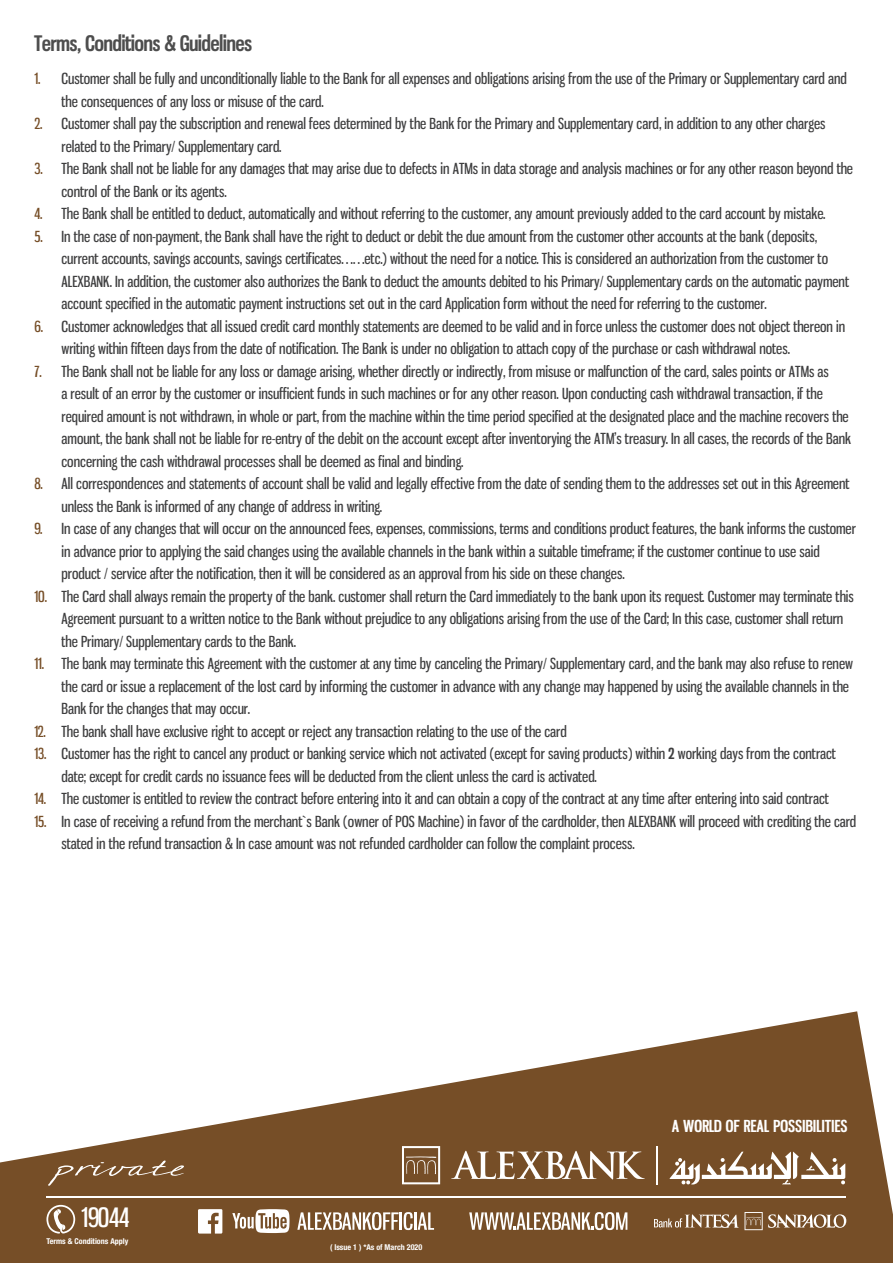
<style>
.page{position:relative;width:893px;height:1263px;background:#fff}
.page>*{position:absolute;margin:0;border:0;box-sizing:border-box;transform-origin:0 0}
.t1{font:26.25px "Gnuolane";color:#fff}
.t2{font:700 21px "Gnuolane";color:#4d4d4d}
.t3{font:700 16.2px "Gnuolane";letter-spacing:.025em;color:#fff}
.t4{font:15px/22.5px "Gnuolane";color:#3e3e3f}
.t5{font:700 condensed 8.1px "Helvetica Neue LT Pro";color:#fff}
.s1{color:#764e27}
.s2{font-weight:700}
</style>
<div class="page">
<svg style="left:0;top:1011px;width:893px;height:252px;fill:#764e27"></svg>
<svg style="left:402px;top:1146px;width:38px;height:38px"></svg>
<hr style="left:656px;top:1146px;width:2px;height:38px;background:#fff">
<svg style="left:670px;top:1152px;width:175px;height:32px"></svg>
<svg style="left:451px;top:1151px;width:194px;height:28px"></svg>
<hr style="left:46px;top:1196px;width:800px;height:2px;background:#fff">
<svg style="left:654px;top:1212px;width:192px;height:18px;background:#97795c"></svg>
<svg style="left:198px;top:1209px;width:24px;height:24px"></svg>
<svg style="left:232px;top:1209px;width:57px;height:24px"></svg>
<svg style="left:297px;top:1212px;width:137px;height:18px"></svg>
<svg style="left:469px;top:1212px;width:158px;height:18px"></svg>
<svg style="left:46px;top:1205px;width:29px;height:28px"></svg>
<svg style="left:48px;top:1159px;width:137px;height:27px;background:#84613e"></svg>
<p class="t2" style="left:34px;top:29px;width:219px">Terms, Conditions &amp; Guidelines</p>
<p class="t4" style="left:62px;top:66px;width:787px;text-indent:-27px"><span class="s1">1.</span> Customer shall be fully and unconditionally liable to the Bank for all expenses and obligations arising from the use of the Primary or Supplementary card and the consequences of any loss or misuse of the card.</p>
<p class="t4" style="left:62px;top:111px;width:766px;text-indent:-27px"><span class="s1">2.</span> Customer shall pay the subscription and renewal fees determined by the Bank for the Primary and Supplementary card, in addition to any other charges related to the Primary/ Supplementary card.</p>
<p class="t4" style="left:62px;top:156px;width:793px;text-indent:-27px"><span class="s1">3.</span> The Bank shall not be liable for any damages that may arise due to defects in ATMs in data storage and analysis machines or for any other reason beyond the control of the Bank or its agents.</p>
<p class="t4" style="left:34px;top:201px;width:792px"><span class="s1">4.</span> The Bank shall be entitled to deduct, automatically and without referring to the customer, any amount previously added to the card account by mistake.</p>
<p class="t4" style="left:62px;top:224px;width:789px;text-indent:-27px"><span class="s1">5.</span> In the case of non-payment, the Bank shall have the right to deduct or debit the due amount from the customer other accounts at the bank (deposits, current accounts, savings accounts, savings certificates……etc.) without the need for a notice. This is considered an authorization from the customer to ALEXBANK. In addition, the customer also authorizes the Bank to deduct the amounts debited to his Primary/ Supplementary cards on the automatic payment account specified in the automatic payment instructions set out in the card Application form without the need for referring to the customer.</p>
<p class="t4" style="left:62px;top:314px;width:785px;text-indent:-27px"><span class="s1">6.</span> Customer acknowledges that all issued credit card monthly statements are deemed to be valid and in force unless the customer does not object thereon in writing within fifteen days from the date of notification. The Bank is under no obligation to attach copy of the purchase or cash withdrawal notes.</p>
<p class="t4" style="left:62px;top:359px;width:791px;text-indent:-27px"><span class="s1">7.</span> The Bank shall not be liable for any loss or damage arising, whether directly or indirectly, from misuse or malfunction of the card, sales points or ATMs as<br>a result of an error by the customer or insufficient funds in such machines or for any other reason. Upon conducting cash withdrawal transaction, if the required amount is not withdrawn, in whole or part, from the machine within the time period specified at the designated place and the machine recovers the amount, the bank shall not be liable for re-entry of the debit on the account except after inventorying the ATM’s treasury. In all cases, the records of the Bank concerning the cash withdrawal processes shall be deemed as final and binding.</p>
<p class="t4" style="left:62px;top:471px;width:790px;text-indent:-27px"><span class="s1">8.</span> All correspondences and statements of account shall be valid and legally effective from the date of sending them to the addresses set out in this Agreement unless the Bank is informed of any change of address in writing.</p>
<p class="t4" style="left:62px;top:516px;width:796px;text-indent:-27px"><span class="s1">9.</span> In case of any changes that will occur on the announced fees, expenses, commissions, terms and conditions product features, the bank informs the customer in advance prior to applying the said changes using the available channels in the bank within a suitable timeframe; if the customer continue to use said product / service after the notification, then it will be considered as an approval from his side on these changes.</p>
<p class="t4" style="left:62px;top:584px;width:794px;text-indent:-27px"><span class="s1">10.</span> The Card shall always remain the property of the bank. customer shall return the Card immediately to the bank upon its request. Customer may terminate this<br>Agreement pursuant to a written notice to the Bank without prejudice to any obligations arising from the use of the Card; In this case, customer shall return the Primary/ Supplementary cards to the Bank.</p>
<p class="t4" style="left:62px;top:651px;width:793px;text-indent:-27px"><span class="s1">11.</span> The bank may terminate this Agreement with the customer at any time by canceling the Primary/ Supplementary card, and the bank may also refuse to renew the card or issue a replacement of the lost card by informing the customer in advance with any change may happened by using the available channels in the<br>Bank for the changes that may occur.</p>
<p class="t4" style="left:34px;top:719px;width:534px"><span class="s1">12.</span> The bank shall have exclusive right to accept or reject any transaction relating to the use of the card</p>
<p class="t4" style="left:62px;top:741px;width:776px;text-indent:-27px"><span class="s1">13.</span> Customer has the right to cancel any product or banking service which not activated (except for saving products) within <span class="s2">2</span> working days from the contract date; except for credit cards no issuance fees will be deducted from the client unless the card is activated.</p>
<p class="t4" style="left:34px;top:786px;width:796px"><span class="s1">14.</span> The customer is entitled to review the contract before entering into it and can obtain a copy of the contract at any time after entering into said contract</p>
<p class="t4" style="left:62px;top:809px;width:796px;text-indent:-27px"><span class="s1">15.</span> In case of receiving a refund from the merchant`s Bank (owner of POS Machine) in favor of the cardholder, then ALEXBANK will proceed with crediting the card stated in the refund transaction &amp; In case amount was not refunded cardholder can follow the complaint process.</p>
<p class="t1" style="left:82px;top:1199px;width:49px">19044</p>
<p class="t5" style="left:47px;top:1236px;width:83px">Terms &amp; Conditions Apply</p>
<p class="t5" style="left:330px;top:1242px;width:94px">( Issue 1 ) *As of March 2020</p>
<p class="t3" style="left:672px;top:1114px;width:177px">A WORLD OF REAL POSSIBILITIES</p>
</div>
